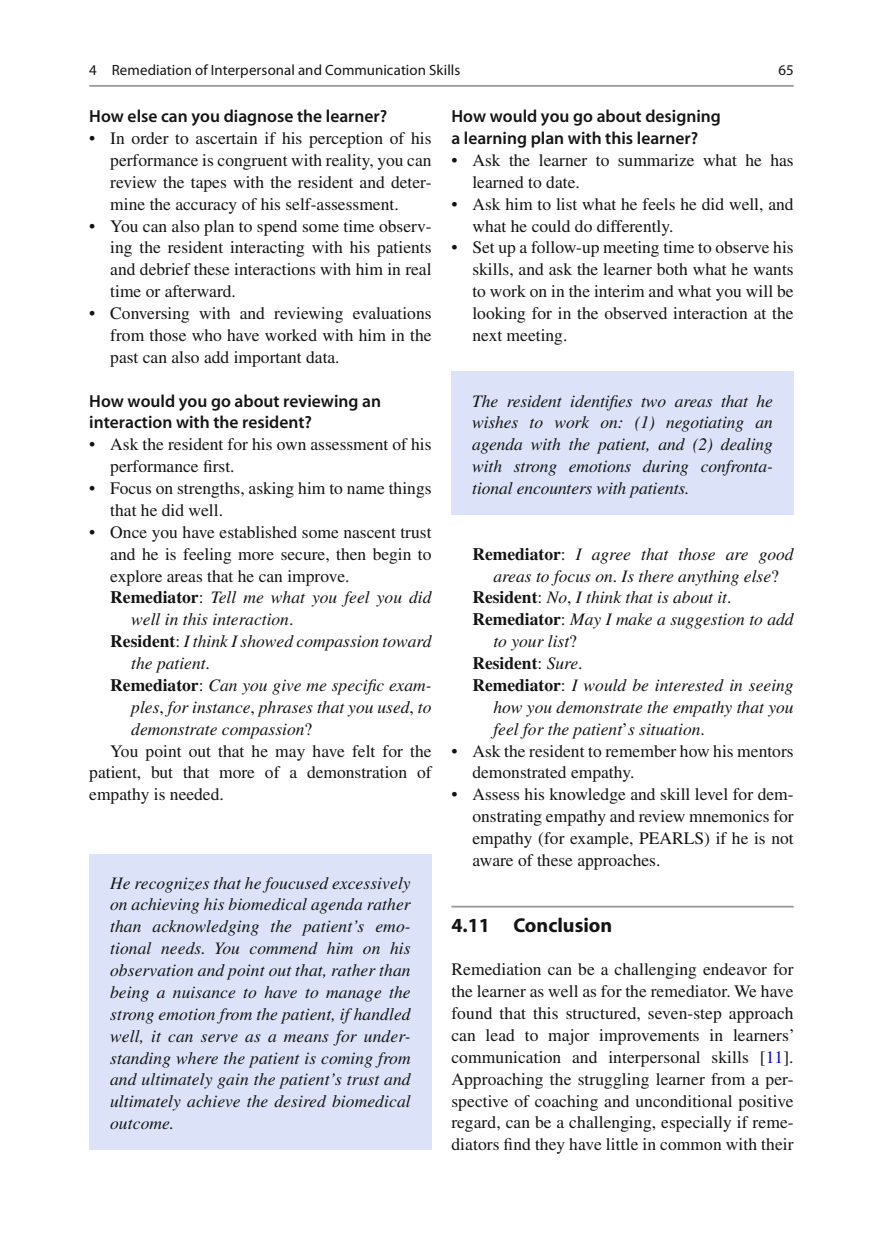
<style>
.page{position:relative;width:883px;height:1260px;background:#fff}
.page>*{position:absolute;margin:0;border:0;box-sizing:border-box;transform-origin:0 0}
.t1{font:700 20.12px "Myriad";color:#131413}
.t2{font:17.5px/21.9px "Times";color:#131413;text-align:justify}
.t3{font:italic 17.5px/21.9px "Times";color:#131413;text-align:justify}
.t4{font:600 17.5px/21.9px "Myriad";color:#131413}
.t5{font:700 17.5px "Times";color:#131413}
.t6{font:14.88px "Myriad";letter-spacing:.005em;color:#131413}
.s1{font-weight:700;font-style:normal}
.s2{font-style:normal}
.s3{font-weight:400}
.s4{font-weight:400;font-style:italic}
.s5{color:#00f}
</style>
<div class="page">
<hr style="left:451px;top:906px;width:343px;height:2px;background:#989898">
<div style="left:89px;top:854px;width:343px;height:296px;background:#dce3f8"></div>
<div style="left:451px;top:372px;width:343px;height:143px;background:#dce3f8"></div>
<hr style="left:89px;top:85px;width:705px;height:2px;background:#989898">
<p class="t6" style="left:89px;top:64px;width:373px">4 Remediation of Interpersonal and Communication Skills</p>
<p class="t6" style="left:779px;top:64px;width:17px">65</p>
<p class="t4" style="left:89px;top:107px;width:299px">How else can you diagnose the learner?</p>
<p class="t2" style="left:110px;top:129px;width:323px;text-indent:-21px">• In order to ascertain if his perception of his performance is congruent with reality, you can review the tapes with the resident and deter&shy;mine the accuracy of his self-assessment.</p>
<p class="t2" style="left:110px;top:216px;width:323px;text-indent:-21px">• You can also plan to spend some time observ&shy;ing the resident interacting with his patients and debrief these interactions with him in real time or afterward.</p>
<p class="t2" style="left:110px;top:304px;width:323px;text-indent:-21px">• Conversing with and reviewing evaluations from those who have worked with him in the past can also add important data.</p>
<p class="t4" style="left:89px;top:391px;width:293px">How would you go about reviewing an interaction with the resident?</p>
<p class="t2" style="left:110px;top:435px;width:323px;text-indent:-21px">• Ask the resident for his own assessment of his performance first.</p>
<p class="t2" style="left:110px;top:479px;width:323px;text-indent:-21px">• Focus on strengths, asking him to name things that he did well.</p>
<p class="t2" style="left:89px;top:523px;width:344px">• Once you have established some nascent trust</p>
<p class="t2" style="left:110px;top:545px;width:323px">and he is feeling more secure, then begin to</p>
<p class="t2" style="left:110px;top:566px;width:241px">explore areas that he can improve.</p>
<p class="t3" style="left:110px;top:588px;width:323px"><span class="s1">Remediator</span> <span class="s2">:</span> Tell me what you feel you did</p>
<p class="t3" style="left:131px;top:610px;width:164px">well in this interaction <span class="s2">.</span></p>
<p class="t3" style="left:110px;top:632px;width:323px"><span class="s1">Resident</span> <span class="s2">:</span> I think I showed compassion toward</p>
<p class="t3" style="left:131px;top:654px;width:80px">the patient <span class="s2">.</span></p>
<p class="t3" style="left:110px;top:676px;width:323px"><span class="s1">Remediator</span> <span class="s2">:</span> Can you give me specific exam-</p>
<p class="t3" style="left:131px;top:698px;width:302px">ples <span class="s2">,</span> for instance <span class="s2">,</span> phrases that you used <span class="s2">,</span> to</p>
<p class="t3" style="left:131px;top:719px;width:183px">demonstrate compassion <span class="s2">?</span></p>
<p class="t2" style="left:110px;top:741px;width:323px">You point out that he may have felt for the</p>
<p class="t2" style="left:89px;top:763px;width:344px">patient, but that more of a demonstration of</p>
<p class="t2" style="left:89px;top:785px;width:136px">empathy is needed.</p>
<p class="t3" style="left:110px;top:873px;width:302px">He recognizes that he foucused excessively on achieving his biomedical agenda rather than acknowledging the patient’s emo&shy;tional needs. You commend him on his observation and point out that, rather than being a nuisance to have to manage the strong emotion from the patient, if handled well, it can serve as a means for under&shy;standing where the patient is coming from and ultimately gain the patient’s trust and ultimately achieve the desired biomedical outcome.</p>
<p class="t4" style="left:451px;top:107px;width:271px">How would you go about designing a learning plan with this learner?</p>
<p class="t2" style="left:472px;top:151px;width:323px;text-indent:-21px">• Ask the learner to summarize what he has learned to date.</p>
<p class="t2" style="left:472px;top:195px;width:323px;text-indent:-21px">• Ask him to list what he feels he did well, and what he could do differently.</p>
<p class="t2" style="left:472px;top:238px;width:323px;text-indent:-21px">• Set up a follow-up meeting time to observe his skills, and ask the learner both what he wants to work on in the interim and what you will be looking for in the observed interaction at the next meeting.</p>
<p class="t3" style="left:472px;top:391px;width:302px">The resident identifies two areas that he wishes to work on: (1) negotiating an agenda with the patient, and (2) dealing with strong emotions during confronta&shy;tional encounters with patients.</p>
<p class="t3" style="left:472px;top:544px;width:323px"><span class="s1">Remediator</span> <span class="s2">:</span> I agree that those are good</p>
<p class="t3" style="left:493px;top:566px;width:287px">areas to focus on <span class="s2">.</span> Is there anything else <span class="s2">?</span></p>
<p class="t3" style="left:472px;top:588px;width:261px"><span class="s1">Resident</span> <span class="s2">:</span> No <span class="s2">,</span> I think that is about it <span class="s2">.</span></p>
<p class="t3" style="left:472px;top:610px;width:323px"><span class="s1">Remediator</span> <span class="s2">:</span> May I make a suggestion to add</p>
<p class="t3" style="left:493px;top:632px;width:85px">to your list <span class="s2">?</span></p>
<p class="t5" style="left:472px;top:657px;width:112px">Resident <span class="s3">:</span> <span class="s4">Sure</span> <span class="s3">.</span></p>
<p class="t3" style="left:472px;top:676px;width:323px"><span class="s1">Remediator</span> <span class="s2">:</span> I would be interested in seeing</p>
<p class="t3" style="left:493px;top:698px;width:302px">how you demonstrate the empathy that you</p>
<p class="t3" style="left:493px;top:719px;width:213px">feel for the patient <span class="s2">’</span> s situation <span class="s2">.</span></p>
<p class="t2" style="left:472px;top:741px;width:323px;text-indent:-21px">• Ask the resident to remember how his mentors demonstrated empathy.</p>
<p class="t2" style="left:472px;top:785px;width:323px;text-indent:-21px">• Assess his knowledge and skill level for dem&shy;onstrating empathy and review mnemonics for empathy (for example, PEARLS) if he is not aware of these approaches.</p>
<p class="t1" style="left:451px;top:917px;width:162px">4.11 Conclusion</p>
<p class="t2" style="left:451px;top:960px;width:345px">Remediation can be a challenging endeavor for the learner as well as for the remediator. We have found that this structured, seven-step approach can lead to major improvements in learners’ communication and interpersonal skills [ <span class="s5">11</span> ].<br>Approaching the struggling learner from a per&shy;spective of coaching and unconditional positive regard, can be a challenging, especially if reme&shy;diators find they have little in common with their</p>
</div>
